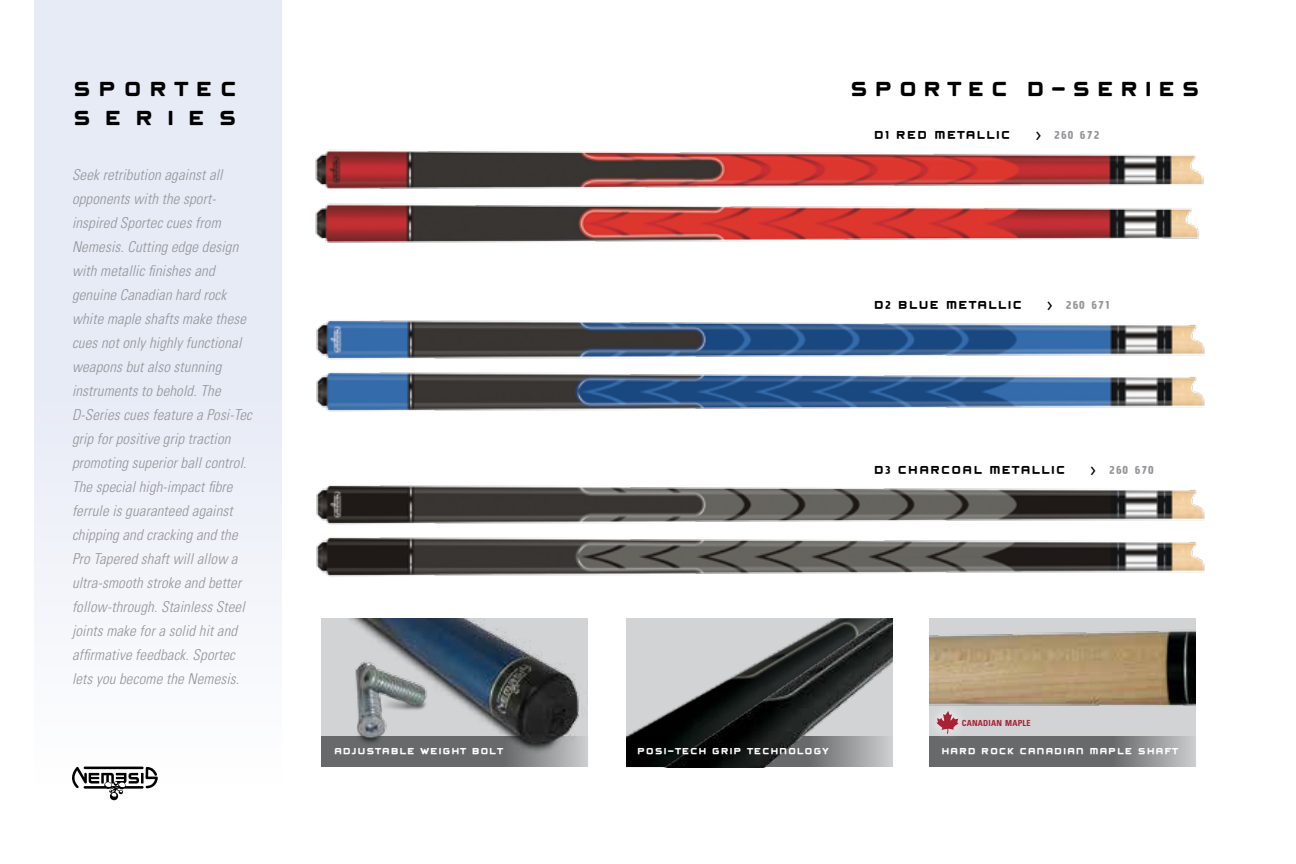
<style>
.page{position:relative;width:1296px;height:864px;background:#fff}
.page>*{position:absolute;margin:0;border:0;box-sizing:border-box;transform-origin:0 0}
.t1{font:36.2px/28.4px "Mayo Dingbats One";color:#000}
.t2{font:20px "Mayo Dingbats One";color:#000}
.t3{font:20px "Gotham";color:#000}
.t4{font:16px "Mayo Dingbats One";color:#fff}
.t5{font:italic 300 condensed 15px/24px "Univers";letter-spacing:.01em;color:#939598}
.t6{font:700 condensed 8.4px "Univers";letter-spacing:.03em;color:#a72235}
</style>
<div class="page">
<div style="left:321px;top:618px;width:267px;height:149px;background:#d1d3d4"></div>
<div style="left:321px;top:737px;width:267px;height:30px;background:#68696a"></div>
<div style="left:930px;top:618px;width:266px;height:149px;background:#d1d3d4"></div>
<svg style="left:930px;top:737px;width:261px;height:30px;fill:#68696a"></svg>
<div style="left:35px;top:0;width:247px;height:783px;background:linear-gradient(to bottom,#e1e6f4,#f8f9fc)"></div>
<img style="left:316px;top:383px;width:889px;height:29px">
<img style="left:316px;top:320px;width:889px;height:63px">
<img style="left:316px;top:548px;width:889px;height:29px">
<img style="left:316px;top:485px;width:889px;height:63px">
<img style="left:315px;top:213px;width:884px;height:30px">
<img style="left:315px;top:149px;width:889px;height:64px">
<svg style="left:72px;top:767px;width:86px;height:33px"></svg>
<img style="left:349px;top:618px;width:239px;height:149px">
<img style="left:346px;top:651px;width:90px;height:96px">
<img style="left:626px;top:618px;width:10px;height:149px">
<img style="left:636px;top:618px;width:256px;height:149px">
<img style="left:930px;top:631px;width:266px;height:75px">
<svg style="left:100px;top:82px;width:14px;height:14px"></svg>
<svg style="left:151px;top:82px;width:14px;height:14px"></svg>
<svg style="left:198px;top:82px;width:13px;height:14px"></svg>
<svg style="left:222px;top:82px;width:13px;height:14px"></svg>
<svg style="left:107px;top:110px;width:13px;height:15px"></svg>
<svg style="left:137px;top:110px;width:14px;height:15px"></svg>
<svg style="left:169px;top:110px;width:3px;height:15px"></svg>
<svg style="left:190px;top:110px;width:13px;height:15px"></svg>
<svg style="left:638px;top:748px;width:6px;height:6px"></svg>
<svg style="left:665px;top:748px;width:9px;height:6px"></svg>
<svg style="left:683px;top:748px;width:23px;height:6px"></svg>
<svg style="left:713px;top:748px;width:28px;height:6px"></svg>
<svg style="left:755px;top:748px;width:23px;height:6px"></svg>
<svg style="left:814px;top:748px;width:15px;height:6px"></svg>
<svg style="left:929px;top:695px;width:46px;height:59px"></svg>
<svg style="left:1090px;top:748px;width:25px;height:6px"></svg>
<svg style="left:1126px;top:748px;width:5px;height:6px"></svg>
<svg style="left:349px;top:748px;width:7px;height:6px"></svg>
<svg style="left:383px;top:748px;width:15px;height:6px"></svg>
<svg style="left:408px;top:748px;width:6px;height:6px"></svg>
<svg style="left:420px;top:748px;width:39px;height:6px"></svg>
<svg style="left:473px;top:748px;width:6px;height:6px"></svg>
<svg style="left:221px;top:110px;width:14px;height:15px"></svg>
<svg style="left:982px;top:748px;width:92px;height:6px"></svg>
<svg style="left:1148px;top:748px;width:30px;height:6px"></svg>
<h1 class="t1" style="left:72px;top:74px;width:119px">▲□▼ ▲</h1>
<p class="t5" style="left:72px;top:163px;width:182px">Seek retribution against all opponents with the sport&shy;inspired Sportec cues from<br>Nemesis. Cutting edge design with metallic finishes and genuine Canadian hard rock white maple shafts make these cues not only highly functional weapons but also stunning instruments to behold. The<br>D-Series cues feature a Posi-Tec grip for positive grip traction promoting superior ball control.<br>The special high-impact fibre ferrule is guaranteed against chipping and cracking and the<br>Pro Tapered shaft will allow a ultra-smooth stroke and better follow-through. Stainless Steel joints make for a solid hit and affirmative feedback. Sportec lets you become the Nemesis.</p>
<p class="t4" style="left:357px;top:741px;width:51px">◆▲▼ ●</p>
<p class="t4" style="left:460px;top:741px;width:45px">▼ □●▼</p>
<h1 class="t1" style="left:849px;top:74px;width:114px">▲□▼</h1>
<h2 class="t2" style="left:957px;top:122px;width:40px">▼ ●●</h2>
<h2 class="t3" style="left:1035px;top:121px;width:8px">›</h2>
<h2 class="t2" style="left:968px;top:293px;width:40px">▼ ●●</h2>
<h2 class="t3" style="left:1047px;top:291px;width:8px">›</h2>
<h2 class="t2" style="left:1012px;top:457px;width:40px">▼ ●●</h2>
<h2 class="t3" style="left:1090px;top:456px;width:8px">›</h2>
<p class="t6" style="left:962px;top:718px;width:70px">CANADIAN MAPLE</p>
<p class="t4" style="left:646px;top:741px;width:37px">□▲ ▼</p>
<p class="t4" style="left:747px;top:741px;width:68px">▼ ■□●□</p>
<p class="t4" style="left:1076px;top:741px;width:72px">■ ● ▲</p>
</div>
